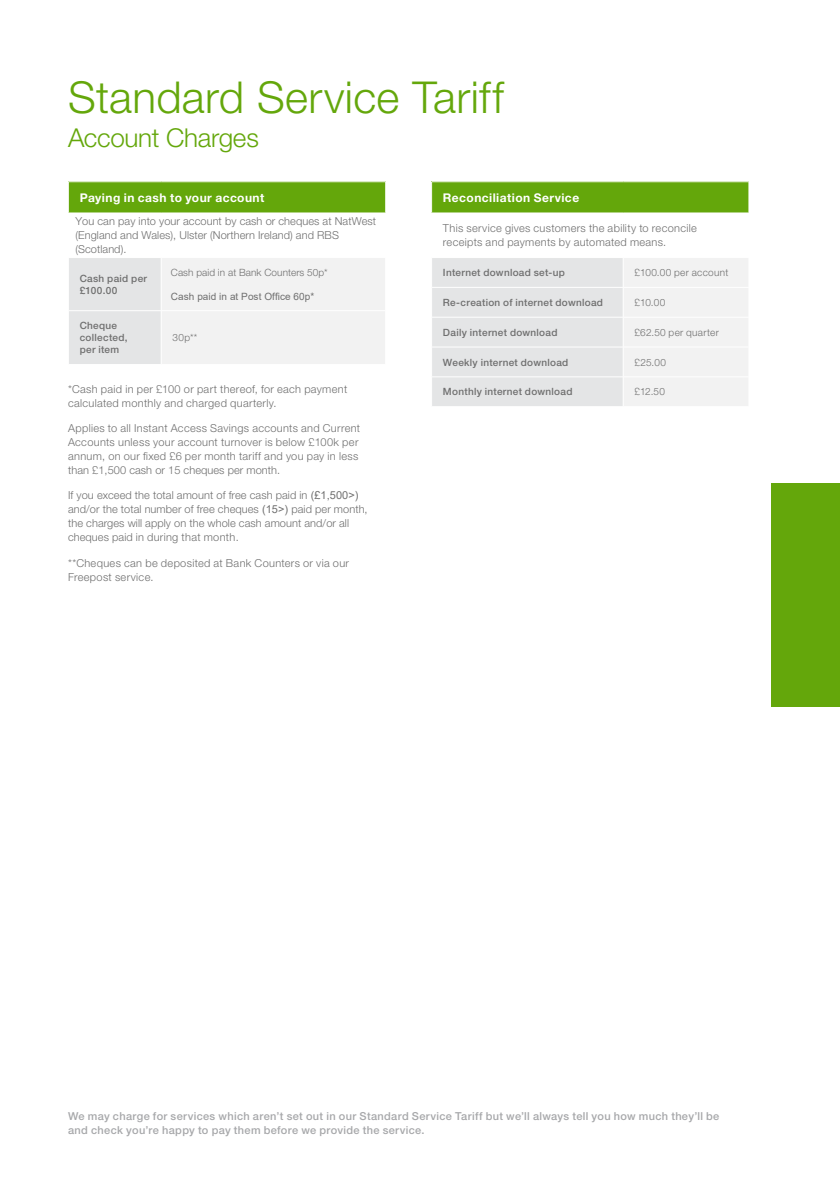
<style>
.page{position:relative;width:840px;height:1191px;background:#fff}
.page>*{position:absolute;margin:0;border:0;box-sizing:border-box;transform-origin:0 0}
.Header_22pt_GRN_Ligh{font:300 44px "Helvetica Neue LT Std";letter-spacing:.01em;color:#64a70b}
.Subheader_13pt_GRN_L{font:300 26px "Helvetica Neue LT Std";letter-spacing:-.01em;color:#64a70b}
.Table_Header_6pt_WHT{font:700 12px "Helvetica Neue LT Std";letter-spacing:.035em;color:#fff}
.Body_Copy_5_5pt_Dark{font:300 11px/14px "Helvetica Neue LT Std";letter-spacing:.025em;color:#6f6f6f}
.Body_Copy_5_5pt_Dark-2{font:300 11px/14px "Helvetica Neue LT Std";letter-spacing:.005em;color:#6f6f6f}
.Body_Copy_5_5pt_Dark-3{font:500 11px/14px "Helvetica Neue LT Std";letter-spacing:.03em;color:#a7a8aa}
.Table_Body_Copy_5pt{font:300 11px/14px "Helvetica Neue LT Std";letter-spacing:.005em;color:#6f6f6f}
.Table_Body_Copy_5pt-2{font:300 11px/14px "Helvetica Neue LT Std";letter-spacing:.03em;color:#6f6f6f}
.Table_Body_Copy_5pt-3{font:500 10px/12px "Helvetica Neue LT Std";letter-spacing:.03em;color:#6f6f6f}
.Table_Body_Copy_5pt-4{font:300 10px "Helvetica Neue LT Std";letter-spacing:.005em;color:#6f6f6f}
.Table_Body_Copy_5pt-5{font:300 10px "Helvetica Neue LT Std";letter-spacing:.03em;color:#6f6f6f}
.Table_Body_Copy_5pt-6{font:10px "Arial";letter-spacing:.005em;color:#6f6f6f}
.s1{font-family:"Arial";font-weight:400}
</style>
<div class="page">
<div style="left:771px;top:484px;width:68px;height:223px;background:#64a70b"></div>
<div style="left:68px;top:182px;width:317px;height:31px;background:#64a70b"></div>
<svg style="left:69px;top:258px;width:316px;height:106px"></svg>
<hr style="left:68px;top:182px;width:1px;height:31px;background:#fff">
<hr style="left:161px;top:258px;width:1px;height:52px;background:#fff">
<hr style="left:68px;top:310px;width:93px;height:1px;background:#fff">
<hr style="left:161px;top:310px;width:225px;height:1px;background:#fff">
<hr style="left:161px;top:311px;width:1px;height:53px;background:#fff">
<div style="left:431px;top:182px;width:317px;height:31px;background:#64a70b"></div>
<hr style="left:431px;top:182px;width:1px;height:31px;background:#fff">
<svg style="left:432px;top:258px;width:316px;height:148px"></svg>
<p class="Header_22pt_GRN_Ligh" style="left:68px;top:71px;width:437px">Standard Service Tariff</p>
<p class="Subheader_13pt_GRN_L" style="left:68px;top:122px;width:192px">Account Charges</p>
<p class="Table_Header_6pt_WHT" style="left:80px;top:190px;width:186px">Paying in cash to your account</p>
<p class="Table_Body_Copy_5pt" style="left:75px;top:214px;width:302px">You can pay into your account by cash or cheques at NatWest (England and Wales), Ulster (Northern Ireland) and RBS (Scotland).</p>
<p class="Table_Body_Copy_5pt-3" style="left:80px;top:272px;width:69px">Cash paid per £100.00</p>
<p class="Table_Body_Copy_5pt-4" style="left:171px;top:266px;width:158px">Cash paid in at Bank Counters 50p*</p>
<p class="Table_Body_Copy_5pt-6" style="left:171px;top:290px;width:145px">Cash paid in at Post Office 60p*</p>
<p class="Table_Body_Copy_5pt-3" style="left:80px;top:319px;width:49px">Cheque collected, per item</p>
<p class="Table_Body_Copy_5pt-4" style="left:172px;top:331px;width:26px">30p**</p>
<p class="Body_Copy_5_5pt_Dark" style="left:68px;top:382px;width:280px">*Cash paid in per £100 or part thereof, for each payment calculated monthly and charged quarterly.</p>
<p class="Body_Copy_5_5pt_Dark" style="left:68px;top:421px;width:293px">Applies to all Instant Access Savings accounts and Current Accounts unless your account turnover is below £100k per annum, on our fixed £6 per month tariff and you pay in less than £1,500 cash or 15 cheques per month.</p>
<p class="Body_Copy_5_5pt_Dark-2" style="left:68px;top:488px;width:301px">If you exceed the total amount of free cash paid in <span class="s1">(£1,500&gt;) </span>and/or the total number of free cheques <span class="s1">(15&gt;)</span> paid per month, the charges will apply on the whole cash amount and/or all cheques paid in during that month.</p>
<p class="Body_Copy_5_5pt_Dark" style="left:68px;top:555px;width:282px">**Cheques can be deposited at Bank Counters or via our<br>Freepost service.</p>
<p class="Table_Header_6pt_WHT" style="left:442px;top:190px;width:138px">Reconciliation Service</p>
<p class="Table_Body_Copy_5pt-2" style="left:442px;top:221px;width:255px">This service gives customers the ability to reconcile receipts and payments by automated means.</p>
<p class="Table_Body_Copy_5pt-3" style="left:442px;top:266px;width:123px">Internet download set-up</p>
<p class="Table_Body_Copy_5pt-5" style="left:634px;top:266px;width:95px">£100.00 per account</p>
<p class="Table_Body_Copy_5pt-3" style="left:442px;top:296px;width:161px">Re-creation of internet download</p>
<p class="Table_Body_Copy_5pt-4" style="left:634px;top:296px;width:32px">£10.00</p>
<p class="Table_Body_Copy_5pt-3" style="left:442px;top:326px;width:116px">Daily internet download</p>
<p class="Table_Body_Copy_5pt-5" style="left:634px;top:326px;width:86px">£62.50 per quarter</p>
<p class="Table_Body_Copy_5pt-3" style="left:442px;top:356px;width:127px">Weekly internet download</p>
<p class="Table_Body_Copy_5pt-4" style="left:634px;top:356px;width:33px">£25.00</p>
<p class="Table_Body_Copy_5pt-3" style="left:442px;top:386px;width:131px">Monthly internet download</p>
<p class="Table_Body_Copy_5pt-4" style="left:634px;top:386px;width:32px">£12.50</p>
<p class="Body_Copy_5_5pt_Dark-3" style="left:68px;top:1109px;width:652px">We may charge for services which aren’t set out in our Standard Service Tariff but we’ll always tell you how much they’ll be and check you’re happy to pay them before we provide the service.</p>
</div>
